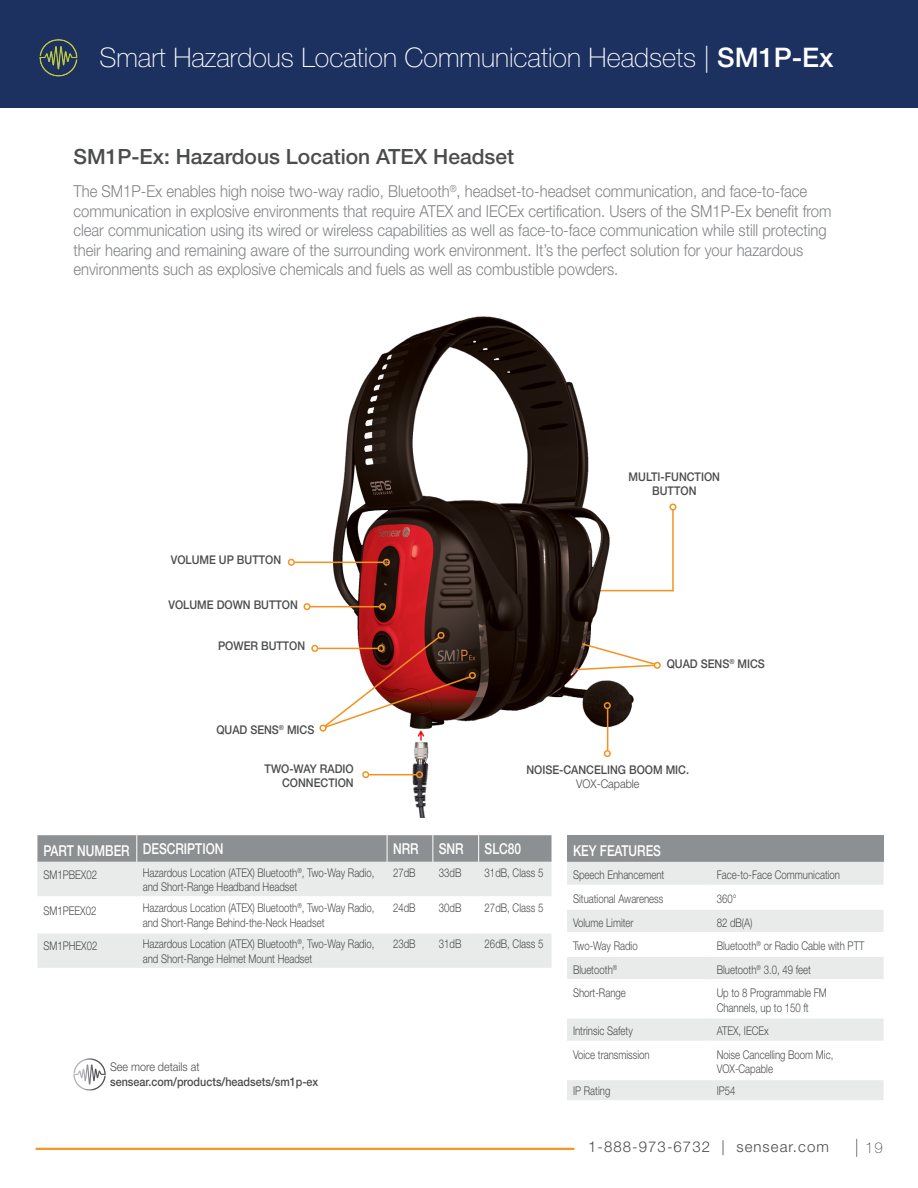
<style>
.page{position:relative;width:918px;height:1188px;background:#fff}
.page>*{position:absolute;margin:0;border:0;box-sizing:border-box;transform-origin:0 0}
.t1{font:100 27px "Helvetica Neue";color:#fff}
.t2{font:500 21px "Helvetica Neue";color:#4b4c4d}
.t3{font:300 16.5px/19.5px "Helvetica Neue";color:#818386;scale:.9 1}
.t4{font:500 15px "Helvetica Neue";color:#fff;scale:.8 1}
.t5{font:300 15px "Helvetica Neue";letter-spacing:.07em;color:#4b4c4d}
.t6{font:100 15px "Helvetica Neue";color:#4b4c4d}
.t7{font:300 12px/14.4px "Helvetica Neue";color:#4b4c4d;scale:.8 1}
.t8{font:500 12px/14.4px "Helvetica Neue";color:#4b4c4d;text-align:center;scale:.9 1}
.t9{font:300 12px "Helvetica Neue";color:#4b4c4d;scale:.9 1}
.s1{font-weight:500}
.s2{font-size:18px}
</style>
<div class="page">
<hr style="left:36px;top:1148px;width:538px;height:2px;background:#f49221">
<div style="left:0;top:0;width:918px;height:108px;background:#1c3160"></div>
<div style="left:567px;top:835px;width:317px;height:27px;background:#8d9093"></div>
<svg style="left:567px;top:862px;width:317px;height:238px"></svg>
<hr style="left:567px;top:885px;width:144px;height:1px;background:#fff">
<hr style="left:711px;top:885px;width:173px;height:1px;background:#fff">
<hr style="left:567px;top:908px;width:144px;height:2px;background:#fff">
<hr style="left:711px;top:908px;width:173px;height:2px;background:#fff">
<hr style="left:567px;top:932px;width:144px;height:1px;background:#fff">
<hr style="left:711px;top:932px;width:173px;height:1px;background:#fff">
<hr style="left:567px;top:956px;width:144px;height:1px;background:#fff">
<hr style="left:711px;top:956px;width:173px;height:1px;background:#fff">
<hr style="left:567px;top:979px;width:144px;height:2px;background:#fff">
<hr style="left:711px;top:979px;width:173px;height:2px;background:#fff">
<hr style="left:567px;top:1017px;width:144px;height:2px;background:#fff">
<hr style="left:711px;top:1017px;width:173px;height:2px;background:#fff">
<hr style="left:567px;top:1079px;width:144px;height:1px;background:#fff">
<hr style="left:711px;top:1079px;width:173px;height:1px;background:#fff">
<hr style="left:567px;top:1041px;width:144px;height:1px;background:#fff">
<hr style="left:711px;top:1041px;width:173px;height:1px;background:#fff">
<svg style="left:37px;top:862px;width:515px;height:106px;fill:#e9eaea"></svg>
<svg style="left:37px;top:835px;width:515px;height:27px;background:#909295"></svg>
<hr style="left:37px;top:896px;width:100px;height:2px;background:#fff">
<hr style="left:137px;top:896px;width:250px;height:2px;background:#fff">
<hr style="left:387px;top:896px;width:46px;height:2px;background:#fff">
<hr style="left:433px;top:896px;width:46px;height:2px;background:#fff">
<hr style="left:479px;top:896px;width:73px;height:2px;background:#fff">
<hr style="left:37px;top:932px;width:100px;height:1px;background:#fff">
<hr style="left:137px;top:932px;width:250px;height:1px;background:#fff">
<hr style="left:387px;top:932px;width:46px;height:1px;background:#fff">
<hr style="left:433px;top:932px;width:46px;height:1px;background:#fff">
<hr style="left:479px;top:932px;width:73px;height:1px;background:#fff">
<img style="left:39px;top:39px;width:39px;height:38px">
<svg style="left:73px;top:1058px;width:33px;height:32px"></svg>
<img style="left:290px;top:316px;width:385px;height:502px">
<svg style="left:668px;top:504px;width:9px;height:8px"></svg>
<hr style="left:672px;top:510px;width:2px;height:81px;background:#f49221">
<svg style="left:287px;top:559px;width:9px;height:8px"></svg>
<svg style="left:382px;top:559px;width:9px;height:8px"></svg>
<hr style="left:294px;top:562px;width:90px;height:1px;background:#f49221">
<svg style="left:302px;top:603px;width:10px;height:8px"></svg>
<svg style="left:378px;top:603px;width:9px;height:8px"></svg>
<hr style="left:310px;top:606px;width:71px;height:1px;background:#f49221">
<svg style="left:602px;top:702px;width:10px;height:8px"></svg>
<hr style="left:607px;top:708px;width:1px;height:42px;background:#f49221">
<svg style="left:602px;top:750px;width:10px;height:8px"></svg>
<svg style="left:361px;top:771px;width:10px;height:8px"></svg>
<svg style="left:415px;top:771px;width:9px;height:8px"></svg>
<hr style="left:369px;top:774px;width:48px;height:1px;background:#f49221">
<svg style="left:310px;top:632px;width:167px;height:101px"></svg>
<svg style="left:575px;top:642px;width:87px;height:29px"></svg>
<p class="t1" style="left:99px;top:42px;width:736px">Smart Hazardous Location Communication Headsets | <span class="s1">SM1P-Ex</span></p>
<p class="t2" style="left:73px;top:144px;width:442px">SM1P-Ex: Hazardous Location ATEX Headset</p>
<p class="t3" style="left:73px;top:181px;width:844px">The SM1P-Ex enables high noise two-way radio, Bluetooth<sup>®</sup>, headset-to-headset communication, and face-to-face communication in explosive environments that require ATEX and IECEx certification. Users of the SM1P-Ex benefit from clear communication using its wired or wireless capabilities as well as face-to-face communication while still protecting their hearing and remaining aware of the surrounding work environment. It’s the perfect solution for your hazardous environments such as explosive chemicals and fuels as well as combustible powders.</p>
<p class="t8" style="left:171px;top:553px;width:124px">VOLUME UP BUTTON</p>
<p class="t8" style="left:168px;top:597px;width:145px">VOLUME DOWN BUTTON</p>
<p class="t8" style="left:218px;top:639px;width:98px">POWER BUTTON</p>
<p class="t8" style="left:216px;top:723px;width:110px">QUAD SENS<sup>®</sup> MICS</p>
<p class="t8" style="left:265px;top:761px;width:101px;text-align:right">TWO-WAY RADIO<br>CONNECTION</p>
<p class="t8" style="left:629px;top:469px;width:103px">MULTI-FUNCTION<br>BUTTON</p>
<p class="t8" style="left:667px;top:656px;width:110px">QUAD SENS<sup>®</sup> MICS</p>
<p class="t8" style="left:526px;top:762px;width:182px">NOISE-CANCELING BOOM MIC.</p>
<p class="t9" style="left:576px;top:777px;width:72px">VOX-Capable</p>
<p class="t4" style="left:43px;top:842px;width:109px">PART NUMBER</p>
<p class="t4" style="left:143px;top:840px;width:102px">DESCRIPTION</p>
<p class="t4" style="left:393px;top:840px;width:33px">NRR</p>
<p class="t4" style="left:439px;top:840px;width:33px">SNR</p>
<p class="t4" style="left:485px;top:840px;width:47px">SLC80</p>
<p class="t7" style="left:43px;top:867px;width:69px">SM1PBEX02</p>
<p class="t7" style="left:143px;top:865px;width:291px">Hazardous Location (ATEX) Bluetooth<sup>®</sup>, Two-Way Radio, and Short-Range Headband Headset</p>
<p class="t7" style="left:393px;top:865px;width:30px">27dB</p>
<p class="t7" style="left:439px;top:865px;width:30px">33dB</p>
<p class="t7" style="left:485px;top:865px;width:75px">31dB, Class 5</p>
<p class="t7" style="left:43px;top:903px;width:68px">SM1PEEX02</p>
<p class="t7" style="left:143px;top:901px;width:291px">Hazardous Location (ATEX) Bluetooth<sup>®</sup>, Two-Way Radio, and Short-Range Behind-the-Neck Headset</p>
<p class="t7" style="left:393px;top:901px;width:30px">24dB</p>
<p class="t7" style="left:439px;top:901px;width:30px">30dB</p>
<p class="t7" style="left:485px;top:901px;width:75px">27dB, Class 5</p>
<p class="t7" style="left:43px;top:939px;width:69px">SM1PHEX02</p>
<p class="t7" style="left:143px;top:936px;width:291px">Hazardous Location (ATEX) Bluetooth<sup>®</sup>, Two-Way Radio, and Short-Range Helmet Mount Headset</p>
<p class="t7" style="left:393px;top:936px;width:30px">23dB</p>
<p class="t7" style="left:439px;top:936px;width:30px">31dB</p>
<p class="t7" style="left:485px;top:936px;width:75px">26dB, Class 5</p>
<p class="t9" style="left:110px;top:1060px;width:101px">See more details at</p>
<p class="t8" style="left:110px;top:1074px;width:233px">sensear.com/products/headsets/sm1p-ex</p>
<p class="t4" style="left:573px;top:842px;width:112px">KEY FEATURES</p>
<p class="t7" style="left:573px;top:868px;width:116px">Speech Enhancement</p>
<p class="t7" style="left:717px;top:868px;width:156px">Face-to-Face Communication</p>
<p class="t7" style="left:573px;top:891px;width:115px">Situational Awareness</p>
<p class="t7" style="left:717px;top:891px;width:26px">360°</p>
<p class="t7" style="left:573px;top:915px;width:77px">Volume Limiter</p>
<p class="t7" style="left:717px;top:915px;width:46px">82 dB(A)</p>
<p class="t7" style="left:573px;top:939px;width:82px">Two-Way Radio</p>
<p class="t7" style="left:717px;top:939px;width:186px">Bluetooth<sup>®</sup> or Radio Cable with PTT</p>
<p class="t7" style="left:573px;top:962px;width:57px">Bluetooth<sup>®</sup></p>
<p class="t7" style="left:717px;top:962px;width:119px">Bluetooth<sup>®</sup> 3.0, 49 feet</p>
<p class="t7" style="left:573px;top:986px;width:68px">Short-Range</p>
<p class="t7" style="left:717px;top:986px;width:139px">Up to 8 Programmable FM</p>
<p class="t7" style="left:717px;top:1000px;width:117px">Channels, up to 150 ft</p>
<p class="t7" style="left:573px;top:1024px;width:76px">Intrinsic Safety</p>
<p class="t7" style="left:717px;top:1024px;width:67px">ATEX, IECEx</p>
<p class="t7" style="left:573px;top:1047px;width:98px">Voice transmission</p>
<p class="t7" style="left:717px;top:1047px;width:147px">Noise Cancelling Boom Mic,</p>
<p class="t7" style="left:717px;top:1062px;width:72px">VOX-Capable</p>
<p class="t7" style="left:573px;top:1083px;width:48px">IP Rating</p>
<p class="t7" style="left:717px;top:1083px;width:25px">IP54</p>
<p class="t5" style="left:588px;top:1137px;width:242px">1-888-973-6732 | sensear.com</p>
<p class="t6" style="left:855px;top:1139px;width:30px"><span class="s2">|</span> 19</p>
</div>
